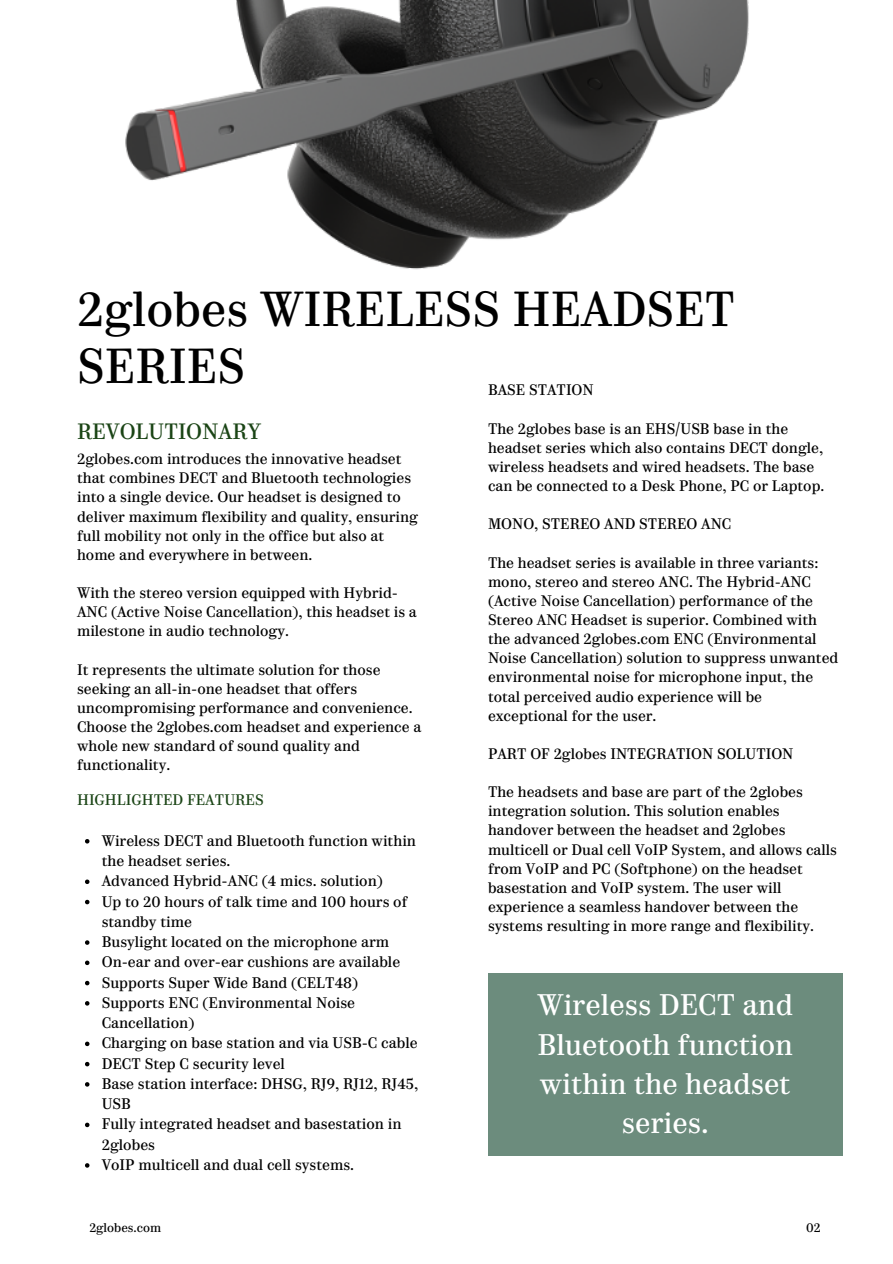
<style>
.page{position:relative;width:893px;height:1264px;background:#fff}
.page>*{position:absolute;margin:0;border:0;box-sizing:border-box;transform-origin:0 0}
.t1{font:46.5px/56.2px "Parmigiano Piccolo HL";color:#000}
.t2{font:28.2px/39.3px "Parmigiano Piccolo HL";color:#fff;text-align:center}
.t3{font:21px "Parmigiano Piccolo HL";color:#1a4415}
.t4{font:14.4px/19.2px "Parmigiano Piccolo HL";color:#000}
.t5{font:14.4px "Parmigiano Piccolo HL";color:#1a4415}
.t6{font:12px "Parmigiano Piccolo HL";color:#000}
</style>
<div class="page">
<div style="left:488px;top:973px;width:354px;height:182px;background:#6c8c7d"></div>
<img style="left:125px;top:0;width:624px;height:270px">
<svg style="left:85px;top:839px;width:4px;height:4px"></svg>
<svg style="left:85px;top:879px;width:4px;height:5px"></svg>
<svg style="left:85px;top:899px;width:4px;height:5px"></svg>
<svg style="left:85px;top:940px;width:4px;height:4px"></svg>
<svg style="left:85px;top:960px;width:4px;height:5px"></svg>
<svg style="left:85px;top:980px;width:4px;height:5px"></svg>
<svg style="left:85px;top:1001px;width:4px;height:4px"></svg>
<svg style="left:85px;top:1041px;width:4px;height:5px"></svg>
<svg style="left:85px;top:1061px;width:4px;height:5px"></svg>
<svg style="left:85px;top:1082px;width:4px;height:4px"></svg>
<svg style="left:85px;top:1122px;width:4px;height:5px"></svg>
<svg style="left:85px;top:1163px;width:4px;height:4px"></svg>
<p class="t1" style="left:77px;top:281px;width:659px">2globes WIRELESS HEADSET<br>SERIES</p>
<p class="t4" style="left:488px;top:380px;width:107px">BASE STATION</p>
<p class="t4" style="left:488px;top:418px;width:338px">The 2globes base is an EHS/USB base in the headset series which also contains DECT dongle, wireless headsets and wired headsets. The base can be connected to a Desk Phone, PC or Laptop.</p>
<p class="t4" style="left:488px;top:514px;width:245px">MONO, STEREO AND STEREO ANC</p>
<p class="t4" style="left:488px;top:552px;width:352px">The headset series is available in three variants: mono, stereo and stereo ANC. The Hybrid-ANC (Active Noise Cancellation) performance of the Stereo ANC Headset is superior. Combined with the advanced 2globes.com ENC (Environmental Noise Cancellation) solution to suppress unwanted environmental noise for microphone input, the total perceived audio experience will be exceptional for the user.</p>
<p class="t4" style="left:488px;top:744px;width:307px">PART OF 2globes INTEGRATION SOLUTION</p>
<p class="t4" style="left:488px;top:782px;width:350px">The headsets and base are part of the 2globes integration solution. This solution enables handover between the headset and 2globes multicell or Dual cell VoIP System, and allows calls from VoIP and PC (Softphone) on the headset basestation and VoIP system. The user will experience a seamless handover between the systems resulting in more range and flexibility.</p>
<p class="t3" style="left:77px;top:418px;width:186px">REVOLUTIONARY</p>
<p class="t4" style="left:77px;top:449px;width:342px">2globes.com introduces the innovative headset that combines DECT and Bluetooth technologies into a single device. Our headset is designed to deliver maximum flexibility and quality, ensuring full mobility not only in the office but also at home and everywhere in between.</p>
<p class="t4" style="left:77px;top:583px;width:341px">With the stereo version equipped with Hybrid-<br>ANC (Active Noise Cancellation), this headset is a milestone in audio technology.</p>
<p class="t4" style="left:77px;top:659px;width:345px">It represents the ultimate solution for those seeking an all-in-one headset that offers uncompromising performance and convenience.<br>Choose the 2globes.com headset and experience a whole new standard of sound quality and functionality.</p>
<p class="t5" style="left:77px;top:791px;width:188px">HIGHLIGHTED FEATURES</p>
<p class="t4" style="left:102px;top:830px;width:316px;line-height:20.2px">Wireless DECT and Bluetooth function within the headset series.</p>
<p class="t4" style="left:102px;top:871px;width:282px">Advanced Hybrid-ANC (4 mics. solution)</p>
<p class="t4" style="left:102px;top:891px;width:307px;line-height:20.2px">Up to 20 hours of talk time and 100 hours of standby time</p>
<p class="t4" style="left:102px;top:932px;width:289px">Busylight located on the microphone arm</p>
<p class="t4" style="left:102px;top:952px;width:300px">On-ear and over-ear cushions are available</p>
<p class="t4" style="left:102px;top:972px;width:258px">Supports Super Wide Band (CELT48)</p>
<p class="t4" style="left:102px;top:992px;width:255px;line-height:20.2px">Supports ENC (Environmental Noise<br>Cancellation)</p>
<p class="t4" style="left:102px;top:1033px;width:317px">Charging on base station and via USB-C cable</p>
<p class="t4" style="left:102px;top:1053px;width:185px">DECT Step C security level</p>
<p class="t4" style="left:102px;top:1073px;width:318px;line-height:20.2px">Base station interface: DHSG, RJ9, RJ12, RJ45,<br>USB</p>
<p class="t4" style="left:102px;top:1113px;width:301px;line-height:20.2px">Fully integrated headset and basestation in<br>2globes</p>
<p class="t4" style="left:102px;top:1154px;width:254px">VoIP multicell and dual cell systems.</p>
<p class="t2" style="left:537px;top:985px;width:257px">Wireless DECT and<br>Bluetooth function within the headset series.</p>
<p class="t6" style="left:89px;top:1219px;width:73px">2globes.com</p>
<p class="t6" style="left:806px;top:1219px;width:16px">02</p>
</div>
